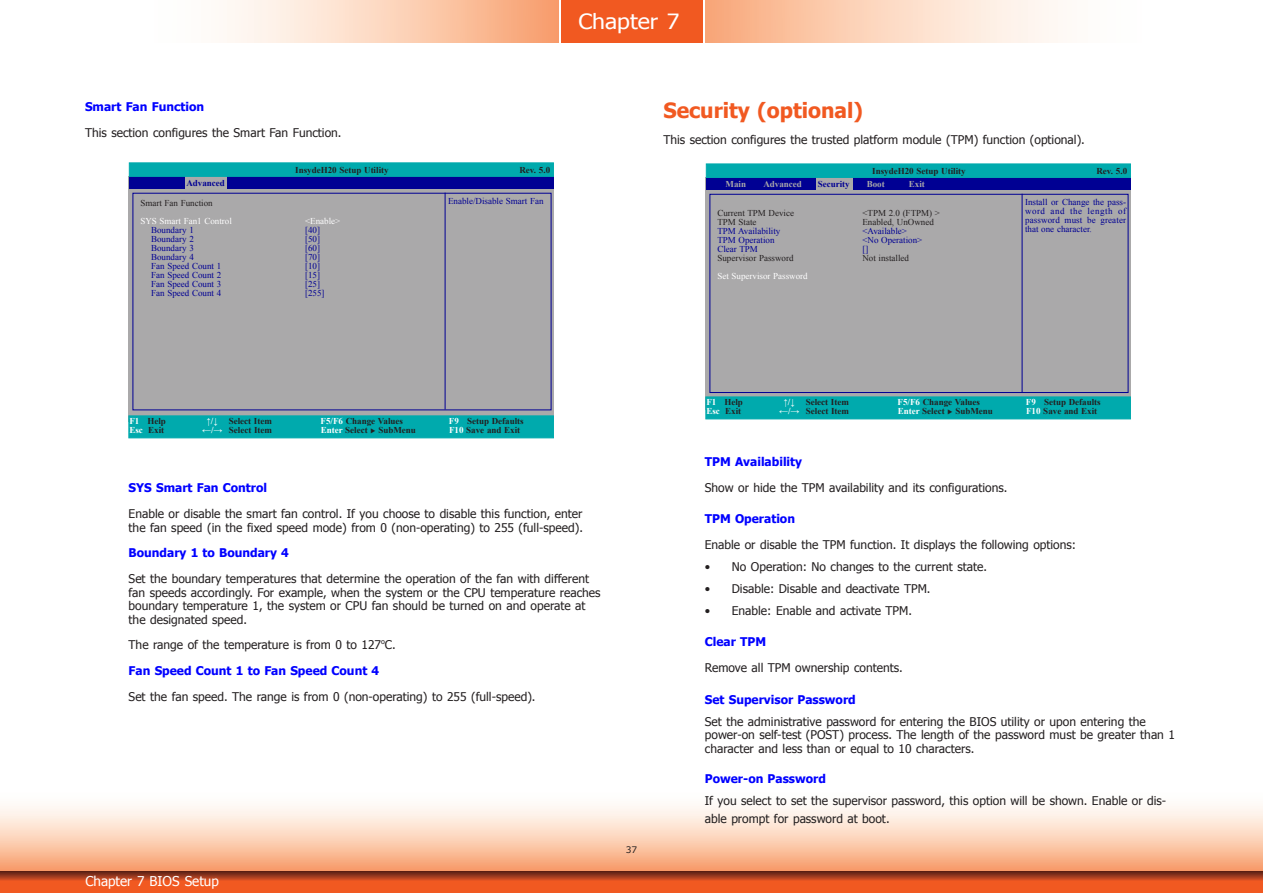
<style>
.page{position:relative;width:1263px;height:893px;background:#fff}
.page>*{position:absolute;margin:0;border:0;box-sizing:border-box;transform-origin:0 0}
.Sub-Heading-02{font:700 21px "Tahoma";color:#f15921}
.t1{font:21px "Tahoma";color:#fff;scale:1.1 1}
.t2{font:13.5px "Tahoma";color:#fff}
.Heading__TOC__Style{font:12px/13.5px "Tahoma";color:#231f20}
.Body_Text{font:12px/13.5px "Tahoma";color:#231f20}
.Heading__TOC__Style-2{font:700 12px "Tahoma";color:#00f}
.t3{font:9px/9px "Times New Roman";color:#000093;text-align:justify}
.t4{font:700 9px "Times New Roman";color:#231f20}
.t5{font:9px "Times New Roman";color:#231f20}
.t6{font:9px "Times New Roman";color:#fff}
.t7{font:700 9px "Times New Roman";color:#aaa9aa}
.t8{font:700 9px "Times New Roman";color:#000093}
.t9{font:9px "Verdana";color:#231f20}
.Body_Text-2{font:7.05px "Tahoma";color:#231f20}
.s1{color:#fff}
</style>
<div class="page">
<div style="left:0;top:788px;width:1263px;height:82px;background:linear-gradient(to bottom,#fff,#f9a87a)"></div>
<div style="left:561px;top:0;width:142px;height:43px;background:#f15921"></div>
<svg style="left:705px;top:0;width:353px;height:43px;background:#fcd5bd"></svg>
<svg style="left:227px;top:0;width:331px;height:43px;background:#fbd1b7"></svg>
<svg style="left:0;top:871px;width:1263px;height:22px;background:#c94a1f"></svg>
<div style="left:706px;top:177px;width:425px;height:232px;background:#aaa9aa"></div>
<div style="left:706px;top:178px;width:425px;height:12px;background:#000093"></div>
<div style="left:709px;top:194px;width:419px;height:199px;border:1px solid #000093"></div>
<hr style="left:1022px;top:194px;width:1px;height:198px;background:#000093">
<div style="left:816px;top:177px;width:36px;height:15px;background:#aaa9aa"></div>
<div style="left:706px;top:397px;width:425px;height:22px;background:#00aaad"></div>
<div style="left:706px;top:164px;width:425px;height:14px;background:#00aaad"></div>
<div style="left:129px;top:177px;width:425px;height:245px;background:#aaa9aa"></div>
<div style="left:129px;top:177px;width:425px;height:12px;background:#000093"></div>
<div style="left:132px;top:193px;width:419px;height:217px;border:1px solid #000093"></div>
<hr style="left:445px;top:193px;width:1px;height:216px;background:#000093">
<div style="left:185px;top:176px;width:41px;height:15px;background:#aaa9aa"></div>
<div style="left:129px;top:416px;width:425px;height:22px;background:#00aaad"></div>
<div style="left:129px;top:163px;width:425px;height:14px;background:#00aaad;border:1px solid #00aaad"></div>
<h1 class="t1" style="left:578px;top:7px;width:93px">Chapter 7</h1>
<p class="Heading__TOC__Style-2" style="left:85px;top:98px;width:121px">Smart Fan Function</p>
<p class="Body_Text" style="left:85px;top:126px;width:258px">This section configures the Smart Fan Function.</p>
<p class="Sub-Heading-02" style="left:663px;top:96px;width:201px">Security (optional)</p>
<p class="Body_Text" style="left:663px;top:133px;width:423px">This section configures the trusted platform module (TPM) function (optional).</p>
<p class="t4" style="left:295px;top:164px;width:95px">InsydeH20 Setup Utility</p>
<p class="t4" style="left:519px;top:164px;width:32px">Rev. 5.0</p>
<p class="t4" style="left:872px;top:165px;width:95px">InsydeH20 Setup Utility</p>
<p class="t4" style="left:1096px;top:165px;width:32px">Rev. 5.0</p>
<p class="t8" style="left:186px;top:177px;width:40px">Advanced</p>
<p class="t7" style="left:726px;top:178px;width:22px">Main</p>
<p class="t7" style="left:763px;top:178px;width:40px">Advanced</p>
<p class="t8" style="left:818px;top:178px;width:33px">Security</p>
<p class="t7" style="left:867px;top:178px;width:19px">Boot</p>
<p class="t7" style="left:909px;top:178px;width:18px">Exit</p>
<p class="t5" style="left:140px;top:197px;width:74px">Smart Fan Function</p>
<p class="t3" style="left:448px;top:196px;width:97px">Enable/Disable Smart Fan</p>
<p class="t6" style="left:140px;top:215px;width:93px">SYS Smart Fan1 Control</p>
<p class="t3" style="left:151px;top:225px;width:44px">Boundary 1</p>
<p class="t3" style="left:151px;top:234px;width:44px">Boundary 2</p>
<p class="t3" style="left:151px;top:243px;width:44px">Boundary 3</p>
<p class="t3" style="left:151px;top:252px;width:44px">Boundary 4</p>
<p class="t3" style="left:151px;top:261px;width:72px">Fan Speed Count 1</p>
<p class="t3" style="left:151px;top:270px;width:72px">Fan Speed Count 2</p>
<p class="t3" style="left:151px;top:279px;width:72px">Fan Speed Count 3</p>
<p class="t3" style="left:151px;top:288px;width:72px">Fan Speed Count 4</p>
<p class="t6" style="left:305px;top:215px;width:37px">&lt;Enable&gt;</p>
<p class="t3" style="left:305px;top:225px;width:16px">[40]</p>
<p class="t3" style="left:305px;top:234px;width:16px">[50]</p>
<p class="t3" style="left:305px;top:243px;width:16px">[60]</p>
<p class="t3" style="left:305px;top:252px;width:16px">[70]</p>
<p class="t3" style="left:305px;top:261px;width:16px">[10]</p>
<p class="t3" style="left:305px;top:270px;width:16px">[15]</p>
<p class="t3" style="left:305px;top:279px;width:16px">[25]</p>
<p class="t3" style="left:305px;top:288px;width:21px">[255]</p>
<p class="t5" style="left:717px;top:207px;width:78px">Current TPM Device</p>
<p class="t5" style="left:717px;top:216px;width:41px">TPM State</p>
<p class="t3" style="left:717px;top:226px;width:65px">TPM Availability</p>
<p class="t3" style="left:717px;top:235px;width:59px">TPM Operation</p>
<p class="t3" style="left:717px;top:244px;width:42px">Clear TPM</p>
<p class="t5" style="left:717px;top:252px;width:78px">Supervisor Password</p>
<p class="t6" style="left:717px;top:270px;width:92px">Set Supervisor Password</p>
<p class="t5" style="left:862px;top:207px;width:79px">&lt;TPM 2.0 (FTPM) &gt;</p>
<p class="t5" style="left:862px;top:216px;width:73px">Enabled, UnOwned</p>
<p class="t3" style="left:862px;top:226px;width:46px">&lt;Available&gt;</p>
<p class="t3" style="left:862px;top:235px;width:61px">&lt;No Operation&gt;</p>
<p class="t3" style="left:862px;top:244px;width:7px">[]</p>
<p class="t5" style="left:862px;top:252px;width:48px">Not installed</p>
<p class="t3" style="left:1025px;top:197px;width:103px">Install or Change the pass&shy;word and the length of password must be greater that one character.</p>
<p class="t4" style="left:129px;top:415px;width:38px"><span class="s1">F1</span> Help</p>
<p class="t4" style="left:206px;top:415px;width:67px"><span class="s1">↑/↓</span> Select Item</p>
<p class="t4" style="left:321px;top:415px;width:84px"><span class="s1">F5/F6</span> Change Values</p>
<p class="t4" style="left:449px;top:415px;width:76px"><span class="s1">F9</span> Setup Defaults</p>
<p class="t4" style="left:129px;top:424px;width:36px"><span class="s1">Esc</span> Exit</p>
<p class="t4" style="left:202px;top:424px;width:71px"><span class="s1">←/→</span> Select Item</p>
<p class="t4" style="left:321px;top:424px;width:97px"><span class="s1">Enter</span> Select ◆ SubMenu</p>
<p class="t4" style="left:449px;top:424px;width:73px"><span class="s1">F10</span> Save and Exit</p>
<p class="t4" style="left:706px;top:396px;width:38px"><span class="s1">F1</span> Help</p>
<p class="t4" style="left:783px;top:396px;width:67px"><span class="s1">↑/↓</span> Select Item</p>
<p class="t4" style="left:897px;top:396px;width:84px"><span class="s1">F5/F6</span> Change Values</p>
<p class="t4" style="left:1026px;top:396px;width:76px"><span class="s1">F9</span> Setup Defaults</p>
<p class="t4" style="left:706px;top:405px;width:36px"><span class="s1">Esc</span> Exit</p>
<p class="t4" style="left:779px;top:405px;width:71px"><span class="s1">←/→</span> Select Item</p>
<p class="t4" style="left:898px;top:405px;width:97px"><span class="s1">Enter</span> Select ◆ SubMenu</p>
<p class="t4" style="left:1026px;top:405px;width:73px"><span class="s1">F10</span> Save and Exit</p>
<p class="Heading__TOC__Style-2" style="left:129px;top:479px;width:140px">SYS Smart Fan Control</p>
<p class="Body_Text" style="left:129px;top:506px;width:456px">Enable or disable the smart fan control. If you choose to disable this function, enter the fan speed (in the fixed speed mode) from 0 (non-operating) to 255 (full-speed).</p>
<p class="Heading__TOC__Style-2" style="left:129px;top:544px;width:162px">Boundary 1 to Boundary 4</p>
<p class="Heading__TOC__Style" style="left:129px;top:572px;width:473px">Set the boundary temperatures that determine the operation of the fan with different fan speeds accordingly. For example, when the system or the CPU temperature reaches boundary temperature 1, the system or CPU fan should be turned on and operate at the designated speed.</p>
<p class="Body_Text" style="left:129px;top:638px;width:269px">The range of the temperature is from 0 to 127 C.</p>
<p class="Body_Text-2" style="left:381px;top:636px;width:5px">o</p>
<p class="Heading__TOC__Style-2" style="left:129px;top:662px;width:252px">Fan Speed Count 1 to Fan Speed Count 4</p>
<p class="Body_Text" style="left:129px;top:689px;width:408px">Set the fan speed. The range is from 0 (non-operating) to 255 (full-speed).</p>
<p class="t2" style="left:87px;top:869px;width:135px">Chapter 3 BIOS Setup</p>
<p class="t2" style="left:85px;top:872px;width:135px">Chapter 7 BIOS Setup</p>
<p class="t9" style="left:626px;top:844px;width:13px">37</p>
<p class="Heading__TOC__Style-2" style="left:705px;top:453px;width:99px">TPM Availability</p>
<p class="Heading__TOC__Style" style="left:705px;top:480px;width:304px">Show or hide the TPM availability and its configurations.</p>
<p class="Heading__TOC__Style-2" style="left:705px;top:510px;width:92px">TPM Operation</p>
<p class="Heading__TOC__Style" style="left:705px;top:537px;width:373px">Enable or disable the TPM function. It displays the following options:</p>
<p class="Heading__TOC__Style" style="left:705px;top:559px;width:284px">• No Operation: No changes to the current state.</p>
<p class="Heading__TOC__Style" style="left:705px;top:581px;width:227px">• Disable: Disable and deactivate TPM.</p>
<p class="Heading__TOC__Style" style="left:705px;top:603px;width:209px">• Enable: Enable and activate TPM.</p>
<p class="Heading__TOC__Style-2" style="left:705px;top:633px;width:63px">Clear TPM</p>
<p class="Heading__TOC__Style" style="left:705px;top:660px;width:199px">Remove all TPM ownership contents.</p>
<p class="Heading__TOC__Style-2" style="left:705px;top:691px;width:152px">Set Supervisor Password</p>
<p class="Heading__TOC__Style" style="left:705px;top:714px;width:472px">Set the administrative password for entering the BIOS utility or upon entering the power-on self-test (POST) process. The length of the password must be greater than 1 character and less than or equal to 10 characters.</p>
<p class="Heading__TOC__Style-2" style="left:705px;top:771px;width:123px">Power-on Password</p>
<p class="Heading__TOC__Style" style="left:705px;top:791px;width:463px;line-height:18px">If you select to set the supervisor password, this option will be shown. Enable or dis&shy;able prompt for password at boot.</p>
</div>
